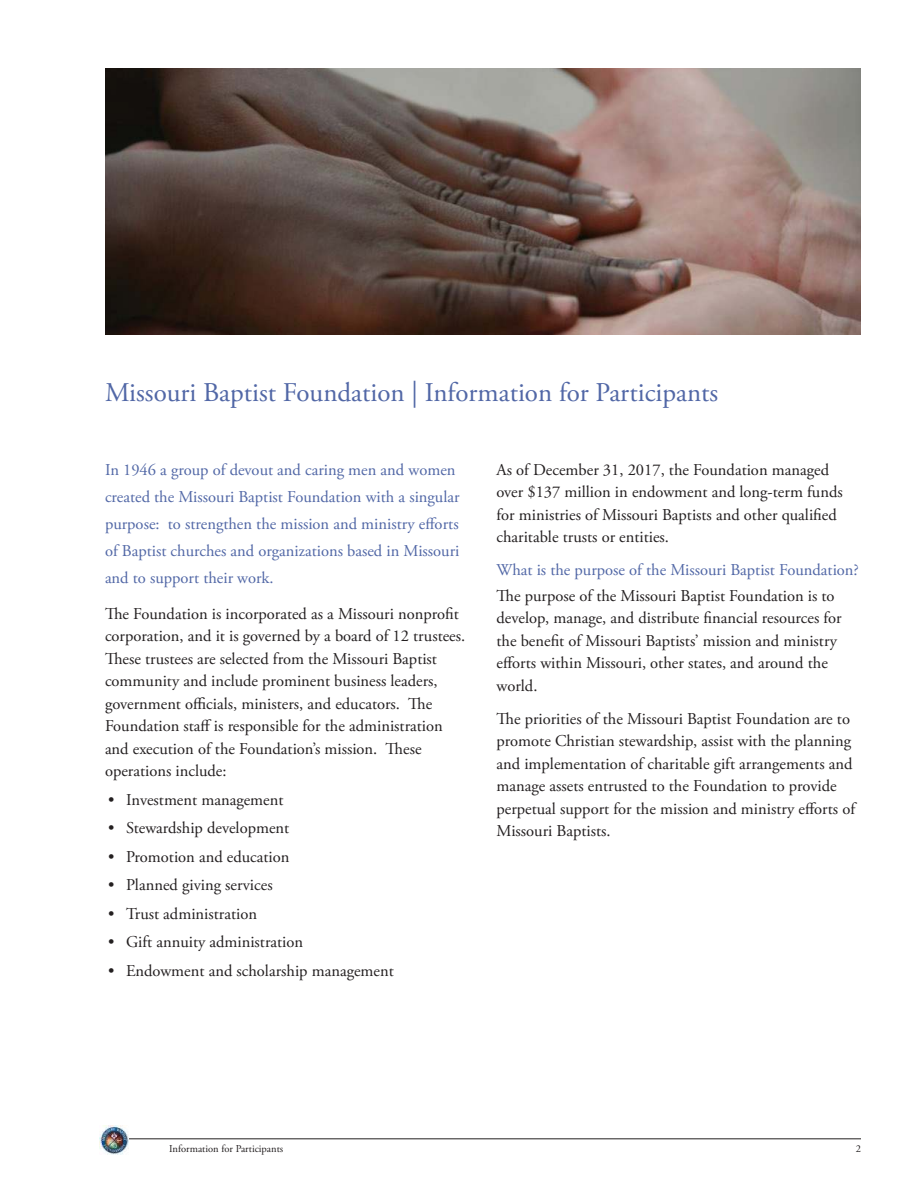
<style>
.page{position:relative;width:918px;height:1188px;background:#fff}
.page>*{position:absolute;margin:0;border:0;box-sizing:border-box;transform-origin:0 0}
.t1{font:27px "Adobe Garamond Pro";color:#5167a6}
.t2{font:16.5px/22.5px "Adobe Garamond Pro";color:#231f20}
.t3{font:16.5px/27px "Adobe Garamond Pro";color:#5167a6}
.t4{font:10.5px "Adobe Garamond Pro";color:#231f20}
</style>
<div class="page">
<hr style="left:105px;top:1138px;width:756px;height:1px;background:#231f20">
<img style="left:99px;top:1126px;width:29px;height:28px">
<img style="left:105px;top:68px;width:756px;height:267px">
<h1 class="t1" style="left:105px;top:381px;width:615px">Missouri Baptist Foundation | Information for Participants</h1>
<p class="t3" style="left:105px;top:457px;width:356px">In 1946 a group of devout and caring men and women created the Missouri Baptist Foundation with a singular purpose: to strengthen the mission and ministry efforts of Baptist churches and organizations based in Missouri and to support their work.</p>
<p class="t2" style="left:105px;top:603px;width:362px">The Foundation is incorporated as a Missouri nonprofit corporation, and it is governed by a board of 12 trustees.<br>These trustees are selected from the Missouri Baptist community and include prominent business leaders, government officials, ministers, and educators. The Foundation staff is responsible for the administration and execution of the Foundation’s mission. These operations include:</p>
<p class="t2" style="left:108px;top:789px;width:177px">• Investment management</p>
<p class="t2" style="left:108px;top:818px;width:183px">• Stewardship development</p>
<p class="t2" style="left:108px;top:846px;width:183px">• Promotion and education</p>
<p class="t2" style="left:108px;top:875px;width:166px">• Planned giving services</p>
<p class="t2" style="left:108px;top:903px;width:151px">• Trust administration</p>
<p class="t2" style="left:108px;top:932px;width:197px">• Gift annuity administration</p>
<p class="t2" style="left:108px;top:960px;width:287px">• Endowment and scholarship management</p>
<p class="t2" style="left:497px;top:459px;width:348px">As of December 31, 2017, the Foundation managed over $137 million in endowment and long-term funds for ministries of Missouri Baptists and other qualified charitable trusts or entities.</p>
<p class="t3" style="left:497px;top:558px;width:364px">What is the purpose of the Missouri Baptist Foundation?</p>
<p class="t2" style="left:497px;top:586px;width:347px">The purpose of the Missouri Baptist Foundation is to develop, manage, and distribute financial resources for the benefit of Missouri Baptists’ mission and ministry efforts within Missouri, other states, and around the world.</p>
<p class="t2" style="left:497px;top:709px;width:360px">The priorities of the Missouri Baptist Foundation are to promote Christian stewardship, assist with the planning and implementation of charitable gift arrangements and manage assets entrusted to the Foundation to provide perpetual support for the mission and ministry efforts of Missouri Baptists.</p>
<p class="t4" style="left:169px;top:1144px;width:116px">Information for Participants</p>
<p class="t4" style="left:856px;top:1144px;width:7px">2</p>
</div>
